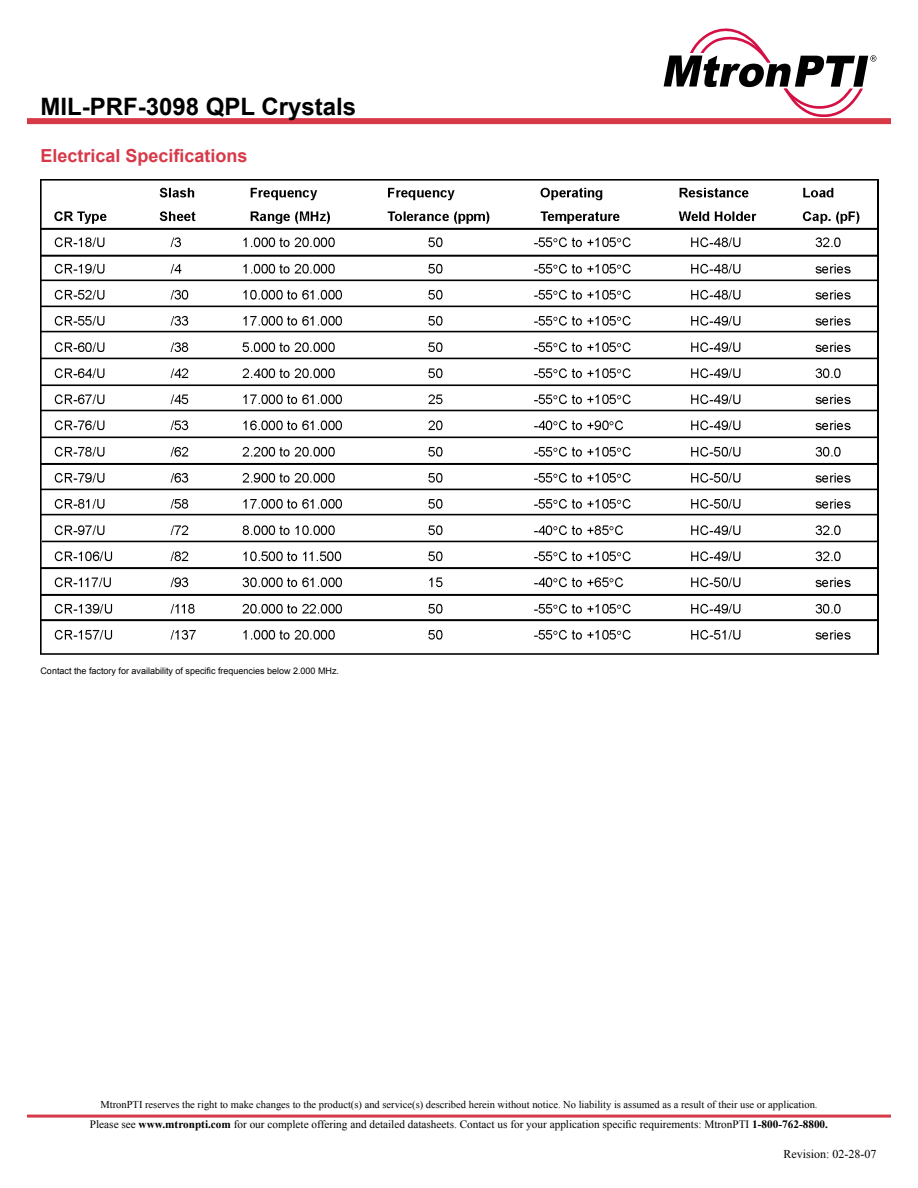
<style>
.page{position:relative;width:918px;height:1188px;background:#fff}
.page>*{position:absolute;margin:0;border:0;box-sizing:border-box;transform-origin:0 0}
.t1{font:700 24px "Arial";color:#000}
.t2{font:700 18px "Arial";color:#d73949}
.t3{font:12px "Times New Roman";color:#000}
.t4{font:11.25px "Times New Roman";color:#000}
.t5{font:10.5px "Times New Roman";color:#000}
.t6{font:9px "Arial";color:#000}
.s1{font-weight:700}
</style>
<div class="page">
<div style="left:27px;top:1115px;width:864px;height:3px;border:2px solid #d73949"></div>
<svg style="left:664px;top:29px;width:212px;height:88px"></svg>
<div style="left:27px;top:118px;width:864px;height:6px;background:#d73949"></div>
<img style="left:41px;top:179px;width:837px;height:475px">
<h1 class="t1" style="left:40px;top:90px;width:317px">MIL-PRF-3098 QPL Crystals</h1>
<h2 class="t2" style="left:40px;top:143px;width:209px">Electrical Specifications</h2>
<p class="t6" style="left:40px;top:665px;width:300px">Contact the factory for availability of specific frequencies below 2.000 MHz.</p>
<p class="t5" style="left:100px;top:1097px;width:719px">MtronPTI reserves the right to make changes to the product(s) and service(s) described herein without notice. No liability is assumed as a result of their use or application.</p>
<p class="t4" style="left:90px;top:1117px;width:740px">Please see <span class="s1">www.mtronpti.com</span> for our complete offering and detailed datasheets. Contact us for your application specific requirements: MtronPTI <span class="s1">1-800-762-8800.</span></p>
<p class="t3" style="left:783px;top:1146px;width:94px">Revision: 02-28-07</p>
</div>
